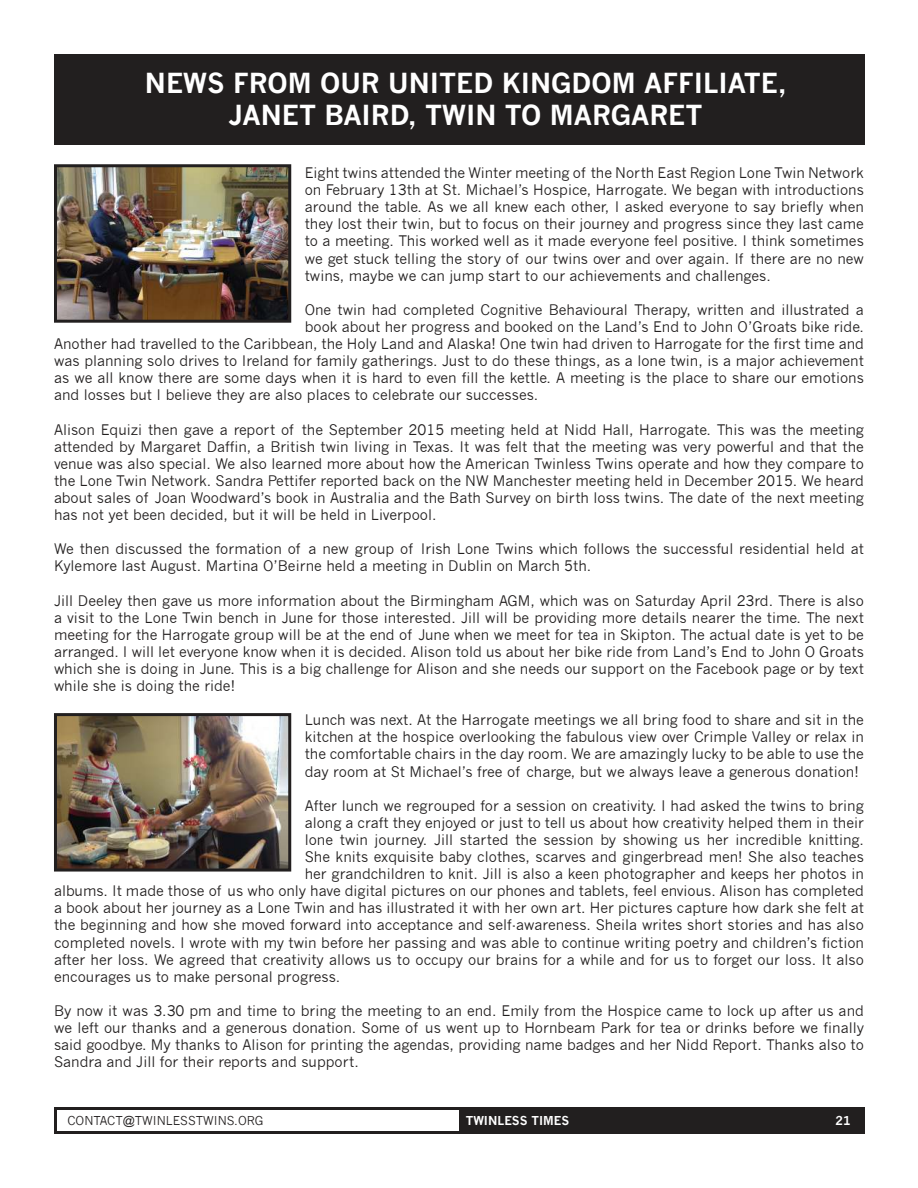
<style>
.page{position:relative;width:918px;height:1188px;background:#fff}
.page>*{position:absolute;margin:0;border:0;box-sizing:border-box;transform-origin:0 0}
.t1{font:700 27px/32.4px "News Gothic";color:#fff;text-align:center}
.t2{font:14.25px/17.1px "News Gothic";color:#221f1f;text-align:justify}
.t3{font:12px "News Gothic";color:#221f1f}
.t4{font:700 12px "News Gothic";color:#fff}
</style>
<div class="page">
<div style="left:459px;top:1107px;width:405px;height:27px;background:#221f1f"></div>
<div style="left:54px;top:1107px;width:408px;height:27px;border:3px solid #221f1f"></div>
<div style="left:54px;top:54px;width:810px;height:90px;background:#221f1f"></div>
<img style="left:58px;top:168px;width:229px;height:151px">
<div style="left:54px;top:164px;width:237px;height:159px;border:3px solid #221f1f"></div>
<img style="left:58px;top:717px;width:229px;height:151px">
<div style="left:54px;top:713px;width:237px;height:159px;border:3px solid #221f1f"></div>
<h1 class="t1" style="left:145px;top:66px;width:643px">NEWS FROM OUR UNITED KINGDOM AFFILIATE,<br>JANET BAIRD, TWIN TO MARGARET</h1>
<p class="t2" style="left:305px;top:164px;width:561px">Eight twins attended the Winter meeting of the North East Region Lone Twin Network on February 13th at St. Michael’s Hospice, Harrogate. We began with introductions around the table. As we all knew each other, I asked everyone to say briefly when they lost their twin, but to focus on their journey and progress since they last came to a meeting. This worked well as it made everyone feel positive. I think sometimes we get stuck telling the story of our twins over and over again. If there are no new twins, maybe we can jump start to our achievements and challenges.</p>
<p class="t2" style="left:305px;top:301px;width:561px">One twin had completed Cognitive Behavioural Therapy, written and illustrated a</p>
<p class="t2" style="left:305px;top:318px;width:561px">book about her progress and booked on the Land’s End to John O’Groats bike ride.</p>
<p class="t2" style="left:54px;top:335px;width:811px">Another had travelled to the Caribbean, the Holy Land and Alaska! One twin had driven to Harrogate for the first time and</p>
<p class="t2" style="left:54px;top:352px;width:811px">was planning solo drives to Ireland for family gatherings. Just to do these things, as a lone twin, is a major achievement</p>
<p class="t2" style="left:54px;top:370px;width:811px">as we all know there are some days when it is hard to even fill the kettle. A meeting is the place to share our emotions</p>
<p class="t2" style="left:54px;top:387px;width:486px">and losses but I believe they are also places to celebrate our successes.</p>
<p class="t2" style="left:54px;top:421px;width:812px">Alison Equizi then gave a report of the September 2015 meeting held at Nidd Hall, Harrogate. This was the meeting attended by Margaret Daffin, a British twin living in Texas. It was felt that the meeting was very powerful and that the venue was also special. We also learned more about how the American Twinless Twins operate and how they compare to the Lone Twin Network. Sandra Pettifer reported back on the NW Manchester meeting held in December 2015. We heard about sales of Joan Woodward’s book in Australia and the Bath Survey on birth loss twins. The date of the next meeting has not yet been decided, but it will be held in Liverpool.</p>
<p class="t2" style="left:54px;top:541px;width:811px">We then discussed the formation of a new group of Irish Lone Twins which follows the successful residential held at<br>Kylemore last August. Martina O’Beirne held a meeting in Dublin on March 5th.</p>
<p class="t2" style="left:54px;top:592px;width:811px">Jill Deeley then gave us more information about the Birmingham AGM, which was on Saturday April 23rd. There is also a visit to the Lone Twin bench in June for those interested. Jill will be providing more details nearer the time. The next meeting for the Harrogate group will be at the end of June when we meet for tea in Skipton. The actual date is yet to be arranged. I will let everyone know when it is decided. Alison told us about her bike ride from Land’s End to John O Groats which she is doing in June. This is a big challenge for Alison and she needs our support on the Facebook page or by text while she is doing the ride!</p>
<p class="t2" style="left:305px;top:712px;width:561px">Lunch was next. At the Harrogate meetings we all bring food to share and sit in the kitchen at the hospice overlooking the fabulous view over Crimple Valley or relax in the comfortable chairs in the day room. We are amazingly lucky to be able to use the day room at St Michael’s free of charge, but we always leave a generous donation!</p>
<p class="t2" style="left:305px;top:797px;width:561px">After lunch we regrouped for a session on creativity. I had asked the twins to bring</p>
<p class="t2" style="left:305px;top:814px;width:561px">along a craft they enjoyed or just to tell us about how creativity helped them in their</p>
<p class="t2" style="left:305px;top:831px;width:561px">lone twin journey. Jill started the session by showing us her incredible knitting.</p>
<p class="t2" style="left:305px;top:848px;width:561px">She knits exquisite baby clothes, scarves and gingerbread men! She also teaches</p>
<p class="t2" style="left:305px;top:865px;width:561px">her grandchildren to knit. Jill is also a keen photographer and keeps her photos in</p>
<p class="t2" style="left:54px;top:883px;width:811px">albums. It made those of us who only have digital pictures on our phones and tablets, feel envious. Alison has completed</p>
<p class="t2" style="left:54px;top:900px;width:811px">a book about her journey as a Lone Twin and has illustrated it with her own art. Her pictures capture how dark she felt at</p>
<p class="t2" style="left:54px;top:917px;width:811px">the beginning and how she moved forward into acceptance and self-awareness. Sheila writes short stories and has also</p>
<p class="t2" style="left:54px;top:934px;width:812px">completed novels. I wrote with my twin before her passing and was able to continue writing poetry and children’s fiction</p>
<p class="t2" style="left:54px;top:951px;width:811px">after her loss. We agreed that creativity allows us to occupy our brains for a while and for us to forget our loss. It also</p>
<p class="t2" style="left:54px;top:968px;width:288px">encourages us to make personal progress.</p>
<p class="t2" style="left:54px;top:1002px;width:811px">By now it was 3.30 pm and time to bring the meeting to an end. Emily from the Hospice came to lock up after us and we left our thanks and a generous donation. Some of us went up to Hornbeam Park for tea or drinks before we finally said goodbye. My thanks to Alison for printing the agendas, providing name badges and her Nidd Report. Thanks also to Sandra and Jill for their reports and support.</p>
<p class="t3" style="left:68px;top:1114px;width:197px">CONTACT@TWINLESSTWINS.ORG</p>
<p class="t4" style="left:836px;top:1113px;width:16px">21</p>
<p class="t4" style="left:466px;top:1113px;width:105px">TWINLESS TIMES</p>
</div>
